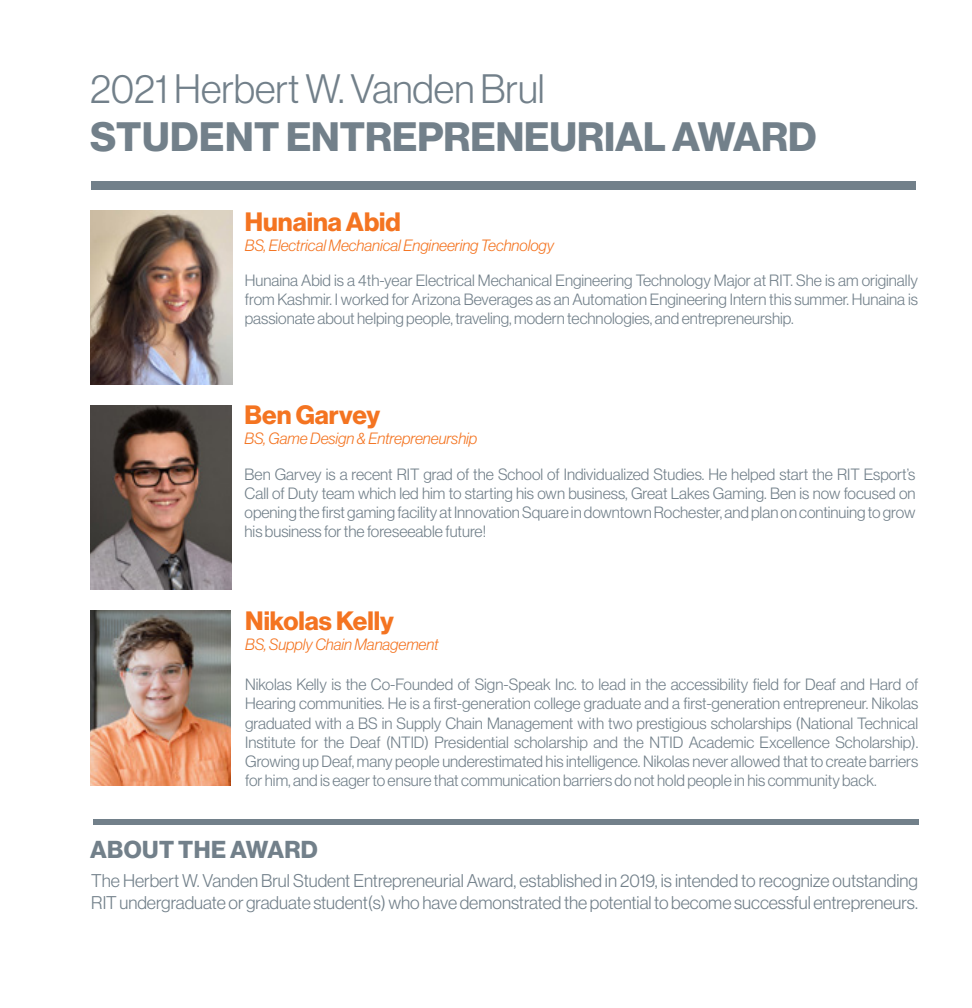
<style>
.page{position:relative;width:972px;height:1008px;background:#fff}
.page>*{position:absolute;margin:0;border:0;box-sizing:border-box;transform-origin:0 0}
.t1{font:40.2px "N Haas Grotesk DS Std 75 Bd";color:#72808a}
.t2{font:40.2px "N Haas Grotesk DS Std 45 Lt";color:#72808a}
.t3{font:26px "N Haas Grotesk DS Std 75 Bd";color:#f47421}
.t4{font:24px "N Haas Grotesk DS Std 75 Bd";letter-spacing:.015em;color:#72808a}
.t5{font:18px/21.6px "N Haas Grotesk DS Std 45 Lt";color:#72808a}
.t6{font:16px/19.2px "N Haas Grotesk DS Std 45 Lt";color:#72808a;text-align:justify}
.t7{font:16px "N Haas Grotesk DS Std 46 Lt It";color:#f47421}
</style>
<div class="page">
<img style="left:91px;top:211px;width:141px;height:173px">
<img style="left:90px;top:406px;width:142px;height:184px">
<div style="left:91px;top:181px;width:825px;height:8px;background:#72808a"></div>
<img style="left:91px;top:611px;width:140px;height:175px">
<div style="left:93px;top:819px;width:825px;height:5px;background:#72808a"></div>
<h1 class="t2" style="left:90px;top:66px;width:456px">2021 Herbert W. Vanden Brul</h1>
<h1 class="t1" style="left:90px;top:113px;width:728px">STUDENT ENTREPRENEURIAL AWARD</h1>
<h2 class="t3" style="left:245px;top:207px;width:157px">Hunaina Abid</h2>
<p class="t7" style="left:245px;top:236px;width:311px">BS, Electrical Mechanical Engineering Technology</p>
<p class="t6" style="left:245px;top:271px;width:675px">Hunaina Abid is a 4th-year Electrical Mechanical Engineering Technology Major at RIT. She is am originally from Kashmir. I worked for Arizona Beverages as an Automation Engineering Intern this summer. Hunaina is passionate about helping people, traveling, modern technologies, and entrepreneurship.</p>
<h2 class="t3" style="left:245px;top:400px;width:137px">Ben Garvey</h2>
<p class="t7" style="left:245px;top:429px;width:234px">BS, Game Design &amp; Entrepreneurship</p>
<p class="t6" style="left:245px;top:465px;width:672px">Ben Garvey is a recent RIT grad of the School of Individualized Studies. He helped start the RIT Esport’s Call of Duty team which led him to starting his own business, Great Lakes Gaming. Ben is now focused on opening the first gaming facility at Innovation Square in downtown Rochester, and plan on continuing to grow his business for the foreseeable future!</p>
<h2 class="t3" style="left:245px;top:605px;width:150px">Nikolas Kelly</h2>
<p class="t7" style="left:245px;top:635px;width:195px">BS, Supply Chain Management</p>
<p class="t6" style="left:245px;top:675px;width:675px">Nikolas Kelly is the Co-Founded of Sign-Speak Inc. to lead in the accessibility field for Deaf and Hard of Hearing communities. He is a first-generation college graduate and a first-generation entrepreneur. Nikolas graduated with a BS in Supply Chain Management with two prestigious scholarships (National Technical Institute for the Deaf (NTID) Presidential scholarship and the NTID Academic Excellence Scholarship).<br>Growing up Deaf, many people underestimated his intelligence. Nikolas never allowed that to create barriers for him, and is eager to ensure that communication barriers do not hold people in his community back.</p>
<h3 class="t4" style="left:90px;top:835px;width:229px">ABOUT THE AWARD</h3>
<p class="t5" style="left:91px;top:870px;width:828px">The Herbert W. Vanden Brul Student Entrepreneurial Award, established in 2019, is intended to recognize outstanding<br>RIT undergraduate or graduate student(s) who have demonstrated the potential to become successful entrepreneurs.</p>
</div>
